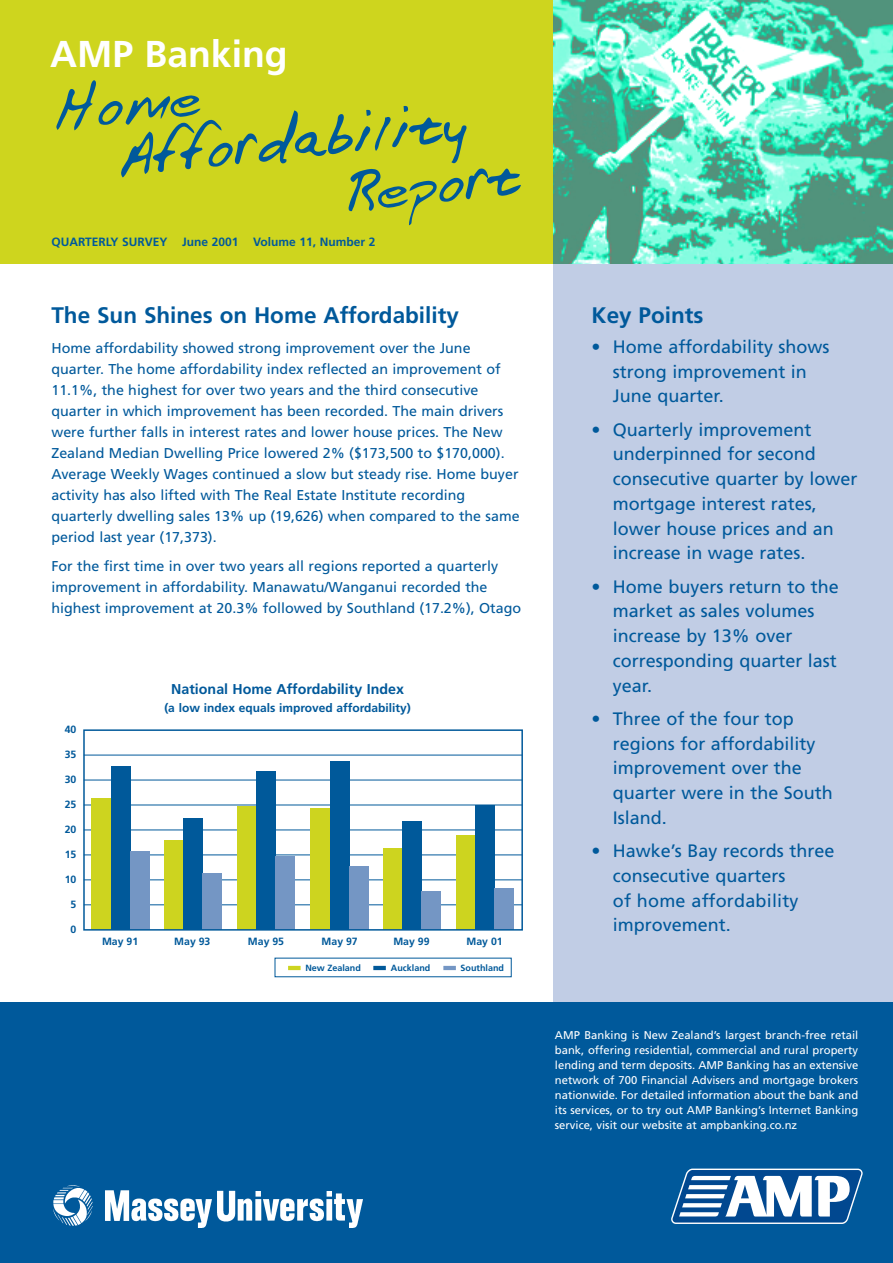
<style>
.page{position:relative;width:893px;height:1263px;background:#fff}
.page>*{position:absolute;margin:0;border:0;box-sizing:border-box;transform-origin:0 0}
.t1{font:700 37.35px "Frutiger";color:#fff}
.t2{font:700 22.5px "Frutiger";color:#00599b}
.t3{font:18px/24.8px "Frutiger";color:#00599b}
.t4{font:14.25px/21px "Frutiger";color:#00599b}
.t5{font:700 14.25px "Frutiger";color:#00599b}
.t6{font:700 12px "Frutiger";color:#00599b}
.t7{font:11.25px/15px "Frutiger";color:#fff;text-align:justify}
.t8{font:700 10.5px "Frutiger";color:#00599a}
.t9{font:700 9px "Frutiger";color:#00599a}
</style>
<div class="page">
<div style="left:0;top:0;width:892px;height:264px;background:#ced51e"></div>
<div style="left:553px;top:264px;width:339px;height:739px;background:#c1cde5"></div>
<div style="left:0;top:1002px;width:892px;height:261px;background:#00599b"></div>
<svg style="left:671px;top:1169px;width:191px;height:55px;background:#6e97c0"></svg>
<img style="left:553px;top:0;width:339px;height:264px">
<svg style="left:56px;top:80px;width:465px;height:145px"></svg>
<img style="left:54px;top:1185px;width:308px;height:43px">
<hr style="left:84px;top:755px;width:438px;height:1px;background:#00599a">
<hr style="left:84px;top:780px;width:438px;height:1px;background:#00599a">
<hr style="left:84px;top:805px;width:438px;height:1px;background:#00599a">
<hr style="left:84px;top:830px;width:438px;height:1px;background:#00599a">
<hr style="left:84px;top:855px;width:438px;height:1px;background:#00599a">
<hr style="left:84px;top:879px;width:438px;height:1px;background:#00599a">
<hr style="left:84px;top:904px;width:438px;height:1px;background:#00599a">
<svg style="left:443px;top:966px;width:13px;height:4px"></svg>
<svg style="left:373px;top:966px;width:13px;height:4px"></svg>
<hr style="left:288px;top:966px;width:12px;height:4px;background:#cdd41f">
<div style="left:92px;top:798px;width:19px;height:132px;background:#cdd41f"></div>
<div style="left:111px;top:767px;width:19px;height:163px;background:#00599a"></div>
<div style="left:130px;top:852px;width:19px;height:78px;background:#7496c4"></div>
<div style="left:164px;top:840px;width:20px;height:90px;background:#cdd41f"></div>
<div style="left:183px;top:818px;width:20px;height:112px;background:#00599a"></div>
<div style="left:202px;top:873px;width:20px;height:57px;background:#7496c4"></div>
<div style="left:237px;top:807px;width:19px;height:123px;background:#cdd41f"></div>
<div style="left:256px;top:772px;width:19px;height:158px;background:#00599a"></div>
<div style="left:275px;top:857px;width:19px;height:73px;background:#7496c4"></div>
<div style="left:311px;top:808px;width:19px;height:122px;background:#cdd41f"></div>
<div style="left:330px;top:762px;width:19px;height:168px;background:#00599a"></div>
<div style="left:349px;top:867px;width:19px;height:63px;background:#7496c4"></div>
<div style="left:383px;top:848px;width:19px;height:82px;background:#cdd41f"></div>
<div style="left:402px;top:822px;width:19px;height:108px;background:#00599a"></div>
<div style="left:421px;top:892px;width:20px;height:38px;background:#7496c4"></div>
<div style="left:456px;top:835px;width:19px;height:95px;background:#cdd41f"></div>
<div style="left:475px;top:805px;width:19px;height:125px;background:#00599a"></div>
<div style="left:494px;top:888px;width:19px;height:42px;background:#7496c4"></div>
<div style="left:83px;top:729px;width:440px;height:202px;border:2px solid #00599a"></div>
<h1 class="t1" style="left:50px;top:39px;width:239px">AMP Banking</h1>
<p class="t6" style="left:51px;top:237px;width:325px">QUARTERLY SURVEY June 2001 Volume 11, Number 2</p>
<h2 class="t2" style="left:51px;top:306px;width:409px">The Sun Shines on Home Affordability</h2>
<p class="t4" style="left:51px;top:338px;width:469px">Home affordability showed strong improvement over the June quarter. The home affordability index reflected an improvement of 11.1%, the highest for over two years and the third consecutive quarter in which improvement has been recorded. The main drivers were further falls in interest rates and lower house prices. The New Zealand Median Dwelling Price lowered 2% ($173,500 to $170,000).<br>Average Weekly Wages continued a slow but steady rise. Home buyer activity has also lifted with The Real Estate Institute recording quarterly dwelling sales 13% up (19,626) when compared to the same period last year (17,373).</p>
<p class="t4" style="left:51px;top:557px;width:471px">For the first time in over two years all regions reported a quarterly improvement in affordability. Manawatu/Wanganui recorded the highest improvement at 20.3% followed by Southland (17.2%), Otago</p>
<p class="t8" style="left:65px;top:725px;width:13px">40</p>
<p class="t8" style="left:65px;top:750px;width:13px">35</p>
<p class="t8" style="left:65px;top:775px;width:13px">30</p>
<p class="t8" style="left:65px;top:800px;width:13px">25</p>
<p class="t8" style="left:65px;top:825px;width:13px">20</p>
<p class="t8" style="left:65px;top:850px;width:13px">15</p>
<p class="t8" style="left:65px;top:875px;width:13px">10</p>
<p class="t8" style="left:71px;top:900px;width:7px">5</p>
<p class="t8" style="left:71px;top:925px;width:7px">0</p>
<p class="t5" style="left:171px;top:683px;width:234px">National Home Affordability Index</p>
<p class="t6" style="left:164px;top:703px;width:248px">(a low index equals improved affordability)</p>
<p class="t8" style="left:102px;top:937px;width:38px">May 91</p>
<p class="t8" style="left:174px;top:937px;width:38px">May 93</p>
<p class="t8" style="left:248px;top:937px;width:38px">May 95</p>
<p class="t8" style="left:321px;top:937px;width:38px">May 97</p>
<p class="t8" style="left:393px;top:937px;width:38px">May 99</p>
<p class="t8" style="left:466px;top:937px;width:38px">May 01</p>
<p class="t9" style="left:305px;top:964px;width:57px">New Zealand</p>
<p class="t9" style="left:391px;top:964px;width:41px">Auckland</p>
<p class="t9" style="left:460px;top:964px;width:45px">Southland</p>
<h2 class="t2" style="left:591px;top:306px;width:113px">Key Points</h2>
<p class="t3" style="left:613px;top:336px;width:218px;text-indent:-21px">• Home affordability shows strong improvement in<br>June quarter.</p>
<p class="t3" style="left:613px;top:418px;width:246px;text-indent:-21px">• Quarterly improvement underpinned for second consecutive quarter by lower mortgage interest rates, lower house prices and an increase in wage rates.</p>
<p class="t3" style="left:613px;top:575px;width:227px;text-indent:-21px">• Home buyers return to the market as sales volumes increase by 13% over corresponding quarter last year.</p>
<p class="t3" style="left:613px;top:708px;width:222px;text-indent:-21px">• Three of the four top regions for affordability improvement over the quarter were in the South<br>Island.</p>
<p class="t3" style="left:613px;top:840px;width:223px;text-indent:-21px">• Hawke’s Bay records three consecutive quarters<br>of home affordability improvement.</p>
<p class="t7" style="left:555px;top:1028px;width:305px">AMP Banking is New Zealand’s largest branch-free retail bank, offering residential, commercial and rural property lending and term deposits. AMP Banking has an extensive network of 700 Financial Advisers and mortgage brokers nationwide. For detailed information about the bank and its services, or to try out AMP Banking’s Internet Banking service, visit our website at ampbanking.co.nz</p>
</div>
